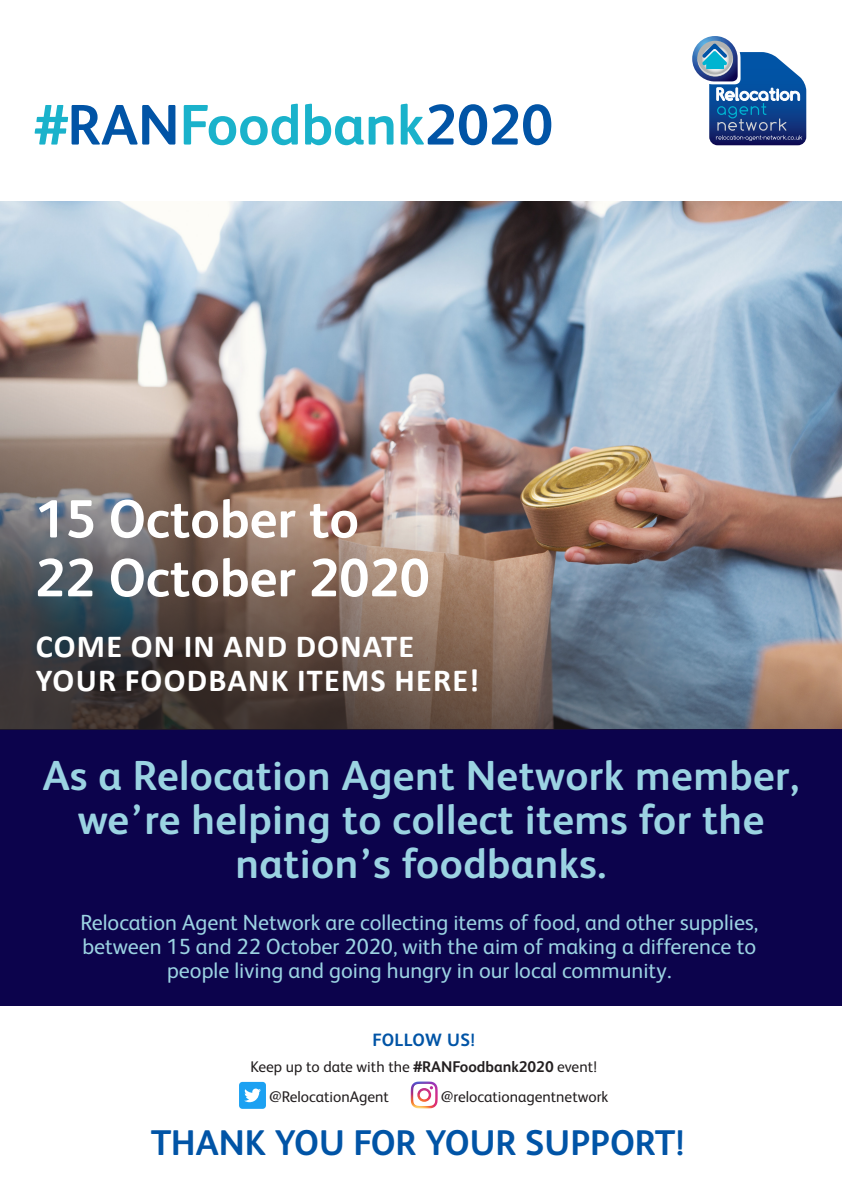
<style>
.page{position:relative;width:842px;height:1191px;background:#fff}
.page>*{position:absolute;margin:0;border:0;box-sizing:border-box;transform-origin:0 0}
.t1{font:700 57.2px "FS Albert";color:#1ab2cb}
.t2{font:700 53.8px/58.9px "FS Albert";color:#fff}
.t3{font:700 42px/44px "FS Albert";letter-spacing:.01em;color:#9bd3e2;text-align:center}
.t4{font:700 35.7px "FS Albert";color:#0154a6}
.t5{font:700 32.3px/34px "Calibri";letter-spacing:.04em;color:#fff}
.t6{font:22px/24px "FS Albert";color:#9bd3e2;text-align:center}
.Body_Heading{font:700 17.9px "FS Albert";letter-spacing:.025em;color:#0154a6}
.t7{font:15.5px "FS Albert";color:#231f20}
.s1{color:#0154a6}
.s2{font-weight:700}
</style>
<div class="page">
<div style="left:0;top:729px;width:842px;height:277px;background:#0c034c"></div>
<svg style="left:692px;top:36px;width:114px;height:109px"></svg>
<img style="left:0;top:201px;width:842px;height:528px">
<div style="left:239px;top:1082px;width:27px;height:26px;background:#1ca1f2;border-radius:3px"></div>
<svg style="left:244px;top:1088px;width:17px;height:14px"></svg>
<img style="left:411px;top:1081px;width:27px;height:27px">
<p class="t1" style="left:35px;top:86px;width:519px">#<span class="s1">RAN</span>Foodbank<span class="s1">2020</span></p>
<p class="t2" style="left:35px;top:487px;width:396px">15 October to<br>22 October 2020</p>
<p class="t5" style="left:36px;top:628px;width:445px">COME ON IN AND DONATE<br>YOUR FOODBANK ITEMS HERE!</p>
<p class="t3" style="left:43px;top:752px;width:758px">As a Relocation Agent Network member, we’re helping to collect items for the nation’s foodbanks.</p>
<p class="t6" style="left:80px;top:909px;width:679px">Relocation Agent Network are collecting items of food, and other supplies, between 15 and 22 October 2020, with the aim of making a difference to people living and going hungry in our local community.</p>
<p class="Body_Heading" style="left:373px;top:1027px;width:104px">FOLLOW US!</p>
<p class="t7" style="left:251px;top:1056px;width:348px">Keep up to date with the <span class="s2">#RANFoodbank2020</span> event!</p>
<p class="t7" style="left:269px;top:1086px;width:121px">@RelocationAgent</p>
<p class="t7" style="left:441px;top:1086px;width:169px">@relocationagentnetwork</p>
<p class="t4" style="left:151px;top:1118px;width:535px">THANK YOU FOR YOUR SUPPORT!</p>
</div>
